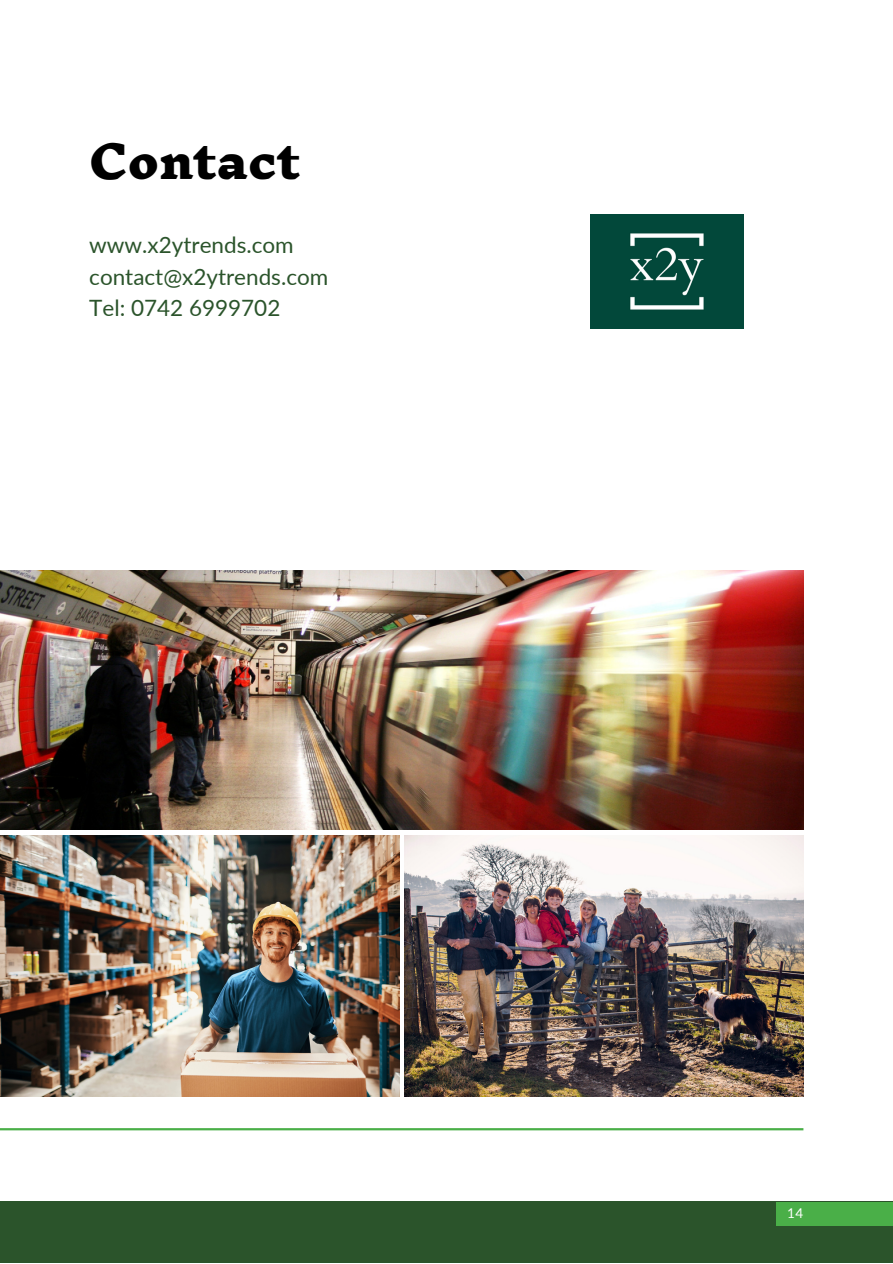
<style>
.page{position:relative;width:893px;height:1264px;background:#fff}
.page>*{position:absolute;margin:0;border:0;box-sizing:border-box;transform-origin:0 0}
.t1{font:900 45px "Inknut Antiqua";color:#000}
.t2{font:22.5px "Lato";color:#2b542b}
.t3{font:13.5px "Lato";color:#fff}
</style>
<div class="page">
<div style="left:0;top:1200px;width:892px;height:62px;background:#2b542b"></div>
<img style="left:0;top:570px;width:803px;height:259px">
<img style="left:0;top:835px;width:399px;height:261px">
<img style="left:405px;top:835px;width:398px;height:261px">
<hr style="left:0;top:1128px;width:803px;height:2px;background:#4aaf48">
<div style="left:775px;top:1201px;width:117px;height:24px;background:#4aaf48"></div>
<img style="left:590px;top:214px;width:153px;height:115px">
<p class="t1" style="left:89px;top:137px;width:212px">Contact</p>
<p class="t2" style="left:89px;top:231px;width:206px">www.x2ytrends.com</p>
<p class="t2" style="left:89px;top:262px;width:240px">contact@x2ytrends.com</p>
<p class="t2" style="left:89px;top:294px;width:193px">Tel: 0742 6999702</p>
<p class="t3" style="left:787px;top:1204px;width:18px">14</p>
</div>
